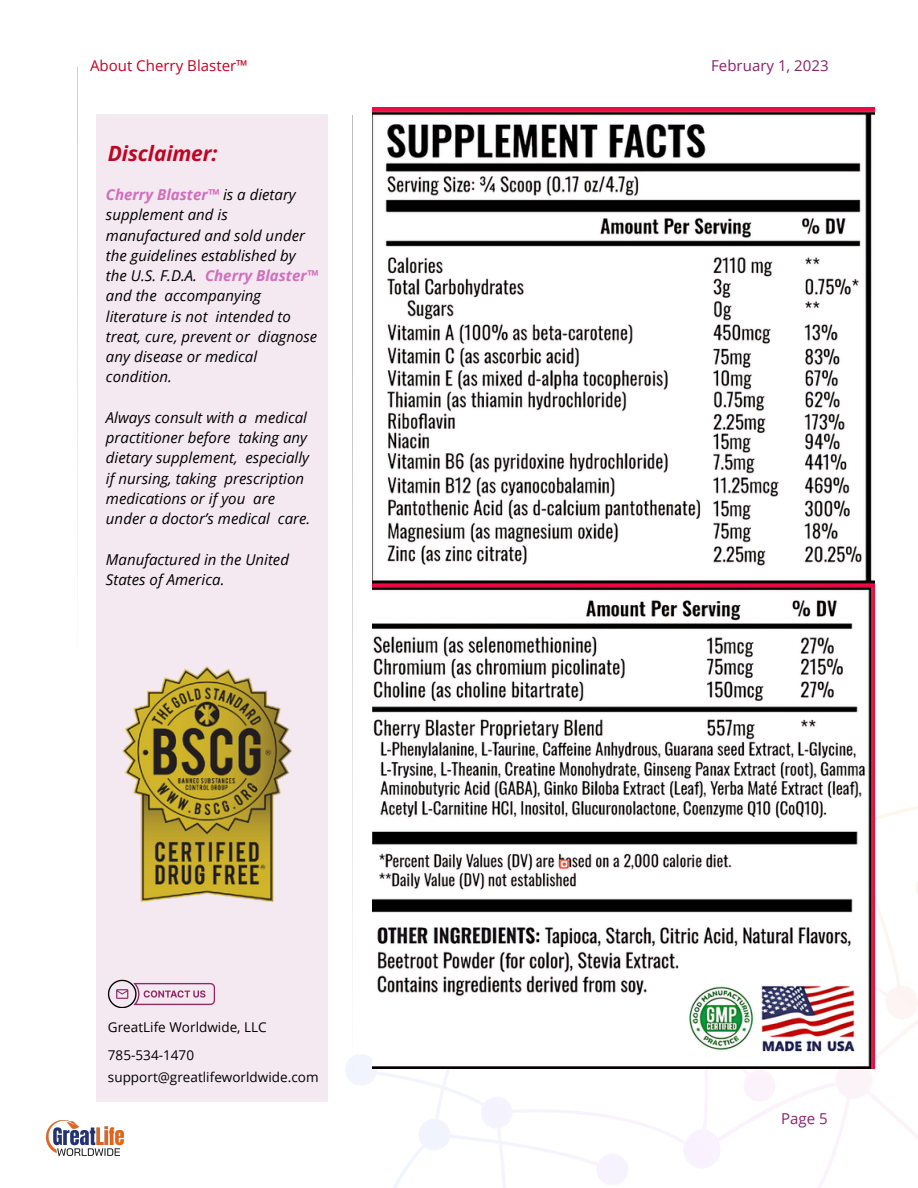
<style>
.page{position:relative;width:918px;height:1188px;background:#fff}
.page>*{position:absolute;margin:0;border:0;box-sizing:border-box;transform-origin:0 0}
.t1{font:italic 700 21px "Open Sans";letter-spacing:-.005em;color:#be0623}
.t2{font:italic 15px/20.2px "Open Sans";color:#000}
.t3{font:15px "Open Sans";color:#be0623}
.t4{font:15px "Open Sans";color:#89226d}
.t5{font:13.5px "Open Sans";letter-spacing:.005em;color:#000}
.s1{font-weight:700;color:#d06ebb}
</style>
<div class="page">
<svg style="left:77px;top:67px;width:1px;height:481px"></svg>
<img style="left:346px;top:666px;width:572px;height:522px">
<div style="left:97px;top:115px;width:231px;height:987px;background:#f4e8f1"></div>
<svg style="left:352px;top:115px;width:1px;height:975px"></svg>
<img style="left:123px;top:666px;width:169px;height:235px">
<svg style="left:108px;top:980px;width:107px;height:28px"></svg>
<img style="left:372px;top:107px;width:502px;height:961px">
<img style="left:47px;top:1120px;width:76px;height:35px">
<h2 class="t3" style="left:90px;top:55px;width:159px">About Cherry Blaster™</h2>
<p class="t1" style="left:108px;top:139px;width:111px">Disclaimer:</p>
<h2 class="t2" style="left:106px;top:184px;width:214px"><span class="s1">Cherry Blaster™</span> is a dietary supplement and is manufactured and sold under the guidelines established by the U.S. F.D.A. <span class="s1">Cherry Blaster™ </span>and the accompanying literature is not intended to treat, cure, prevent or diagnose any disease or medical condition.</h2>
<h2 class="t2" style="left:106px;top:407px;width:206px">Always consult with a medical practitioner before taking any dietary supplement, especially if nursing, taking prescription medications or if you are under a doctor’s medical care.</h2>
<p class="t2" style="left:106px;top:549px;width:185px">Manufactured in the United<br>States of America.</p>
<h2 class="t5" style="left:108px;top:1018px;width:160px">GreatLife Worldwide, LLC</h2>
<h1 class="t5" style="left:108px;top:1045px;width:88px">785-534-1470</h1>
<h2 class="t5" style="left:108px;top:1068px;width:212px">support@greatlifeworldwide.com</h2>
<p class="t4" style="left:711px;top:55px;width:119px">February 1, 2023</p>
<p class="t4" style="left:781px;top:1108px;width:48px">Page 5</p>
</div>
